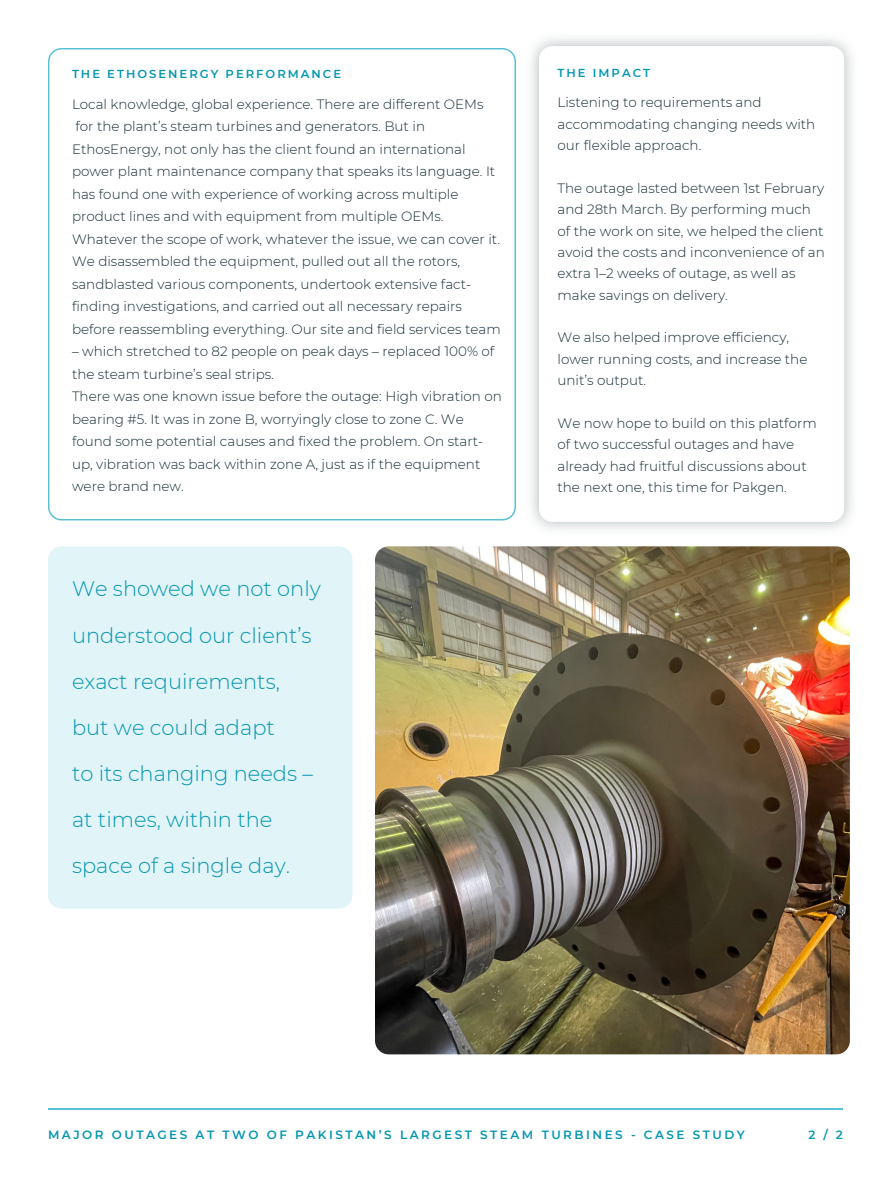
<style>
.page{position:relative;width:891px;height:1188px;background:#fff}
.page>*{position:absolute;margin:0;border:0;box-sizing:border-box;transform-origin:0 0}
.t1{font:300 21px/46.2px "Montserrat";color:#0496b0}
.t2{font:300 13.5px/22.5px "Montserrat";color:#142b34}
.t3{font:600 12px "Montserrat";letter-spacing:.205em;color:#0496b0}
.t4{font:600 11.55px "Montserrat";letter-spacing:.175em;color:#0496b0}
</style>
<div class="page">
<hr style="left:48px;top:1108px;width:795px;height:1px;background:#59c1d5">
<img style="left:375px;top:546px;width:475px;height:508px;border-radius:14px">
<svg style="left:48px;top:48px;width:468px;height:473px"></svg>
<div style="left:48px;top:546px;width:304px;height:363px;background:#e1f4f7;border-radius:14px"></div>
<p class="t4" style="left:72px;top:67px;width:271px">THE ETHOSENERGY PERFORMANCE</p>
<p class="t4" style="left:558px;top:66px;width:94px">THE IMPACT</p>
<p class="t2" style="left:72px;top:92px;width:425px">Local knowledge, global experience. There are different OEMs for the plant’s steam turbines and generators. But in EthosEnergy, not only has the client found an international power plant maintenance company that speaks its language. It has found one with experience of working across multiple product lines and with equipment from multiple OEMs.</p>
<p class="t2" style="left:72px;top:227px;width:430px">Whatever the scope of work, whatever the issue, we can cover it.</p>
<p class="t2" style="left:72px;top:250px;width:430px">We disassembled the equipment, pulled out all the rotors, sandblasted various components, undertook extensive fact&shy;finding investigations, and carried out all necessary repairs before reassembling everything. Our site and field services team</p>
<p class="t2" style="left:72px;top:340px;width:424px">– which stretched to 82 people on peak days – replaced 100% of the steam turbine’s seal strips.</p>
<p class="t2" style="left:72px;top:385px;width:431px">There was one known issue before the outage: High vibration on bearing #5. It was in zone B, worryingly close to zone C. We found some potential causes and fixed the problem. On start&shy;up, vibration was back within zone A, just as if the equipment were brand new.</p>
<p class="t1" style="left:72px;top:566px;width:250px">We showed we not only understood our client’s exact requirements,</p>
<p class="t1" style="left:72px;top:704px;width:204px">but we could adapt</p>
<p class="t1" style="left:72px;top:750px;width:243px">to its changing needs – at times, within the space of a single day.</p>
<p class="t2" style="left:558px;top:92px;width:259px;line-height:21.3px">Listening to requirements and accommodating changing needs with our flexible approach.</p>
<p class="t2" style="left:558px;top:177px;width:269px;line-height:21.3px">The outage lasted between 1st February and 28th March. By performing much of the work on site, we helped the client avoid the costs and inconvenience of an extra 1–2 weeks of outage, as well as make savings on delivery.</p>
<p class="t2" style="left:558px;top:327px;width:251px;line-height:21.3px">We also helped improve efficiency, lower running costs, and increase the unit’s output.</p>
<p class="t2" style="left:558px;top:412px;width:261px;line-height:21.3px">We now hope to build on this platform of two successful outages and have already had fruitful discussions about the next one, this time for Pakgen.</p>
<p class="t3" style="left:48px;top:1127px;width:698px">MAJOR OUTAGES AT TWO OF PAKISTAN’S LARGEST STEAM TURBINES - CASE STUDY</p>
<p class="t3" style="left:808px;top:1127px;width:36px">2/2</p>
</div>
